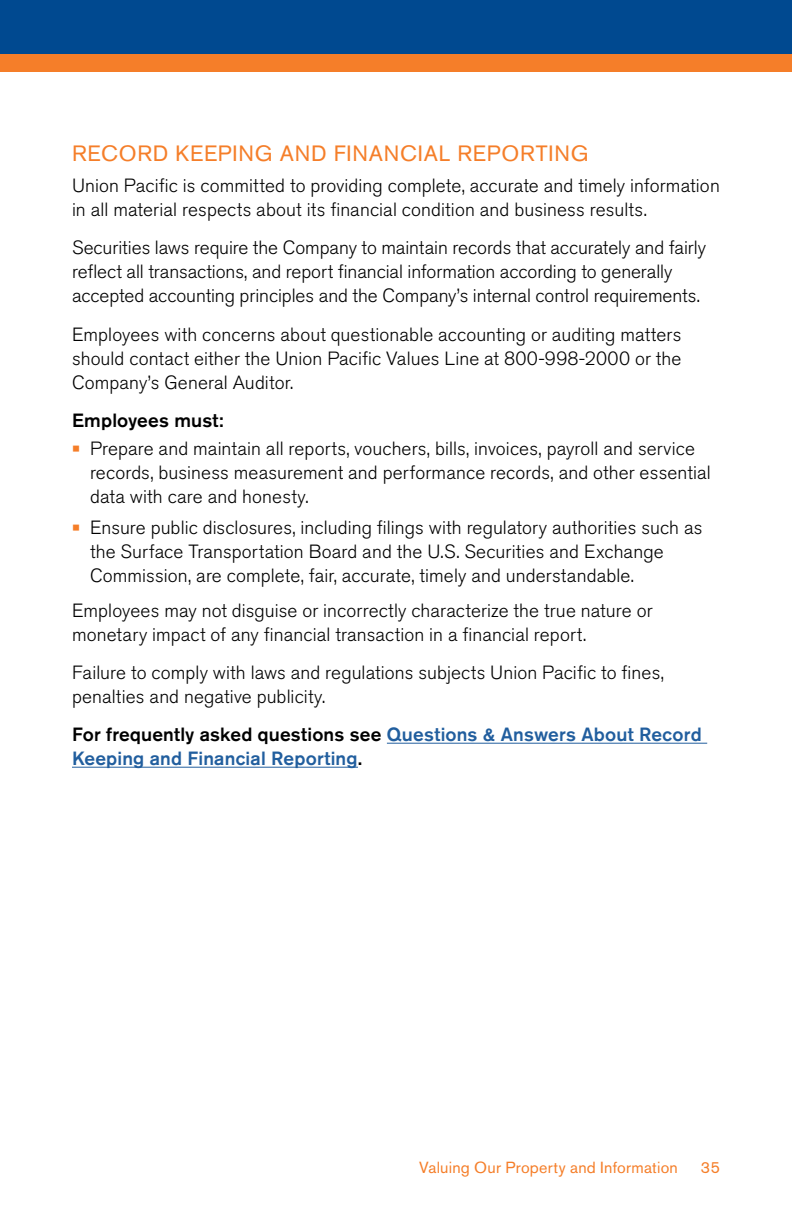
<style>
.page{position:relative;width:792px;height:1224px;background:#fff}
.page>*{position:absolute;margin:0;border:0;box-sizing:border-box;transform-origin:0 0}
.Heading_3{font:22px "Akzidenz Grotesk BE";letter-spacing:.04em;color:#f57e29}
.Body_Copy{font:300 19px/24px "Akzidenz Grotesk BE";letter-spacing:.005em;color:#000}
.Body_Copy-2{font:500 19px/24px "Akzidenz Grotesk BE";letter-spacing:.01em;color:#215e9e}
.Body_Copy-3{font:500 19px "Akzidenz Grotesk BE";letter-spacing:.01em;color:#000}
.t1{font:16px "Akzidenz Grotesk BE";letter-spacing:.015em;color:#f57e29}
.s1{font-weight:700;font-size:24px;color:#f57e29}
.s2{color:#000}
</style>
<div class="page">
<div style="left:0;top:0;width:792px;height:72px;background:#004990"></div>
<div style="left:0;top:54px;width:792px;height:18px;background:#f57e29"></div>
<hr style="left:387px;top:743px;width:320px;height:1px;background:#215e9e">
<hr style="left:72px;top:767px;width:286px;height:1px;background:#215e9e">
<p class="Heading_3" style="left:72px;top:140px;width:518px">RECORD KEEPING AND FINANCIAL REPORTING</p>
<p class="Body_Copy" style="left:72px;top:174px;width:649px">Union Pacific is committed to providing complete, accurate and timely information in all material respects about its financial condition and business results.</p>
<p class="Body_Copy" style="left:72px;top:236px;width:636px">Securities laws require the Company to maintain records that accurately and fairly reflect all transactions, and report financial information according to generally accepted accounting principles and the Company’s internal control requirements.</p>
<p class="Body_Copy" style="left:72px;top:322px;width:611px;text-align:justify">Employees with concerns about questionable accounting or auditing matters should contact either the Union Pacific Values Line at 800-998-2000 or the Company’s General Auditor.</p>
<p class="Body_Copy-3" style="left:72px;top:409px;width:153px">Employees must:</p>
<p class="Body_Copy" style="left:90px;top:436px;width:622px;text-indent:-18px"><span class="s1">•</span> Prepare and maintain all reports, vouchers, bills, invoices, payroll and service records, business measurement and performance records, and other essential data with care and honesty.</p>
<p class="Body_Copy" style="left:90px;top:516px;width:614px;text-indent:-18px"><span class="s1">•</span> Ensure public disclosures, including filings with regulatory authorities such as the Surface Transportation Board and the U.S. Securities and Exchange<br>Commission, are complete, fair, accurate, timely and understandable.</p>
<p class="Body_Copy" style="left:72px;top:598px;width:582px">Employees may not disguise or incorrectly characterize the true nature or monetary impact of any financial transaction in a financial report.</p>
<p class="Body_Copy" style="left:72px;top:661px;width:594px">Failure to comply with laws and regulations subjects Union Pacific to fines, penalties and negative publicity.</p>
<p class="Body_Copy-2" style="left:72px;top:722px;width:631px"><span class="s2">For frequently asked questions see</span> Questions &amp; Answers About Record<br>Keeping and Financial Reporting<span class="s2">.</span></p>
<p class="t1" style="left:419px;top:1158px;width:260px">Valuing Our Property and Information</p>
<p class="t1" style="left:701px;top:1158px;width:21px">35</p>
</div>
